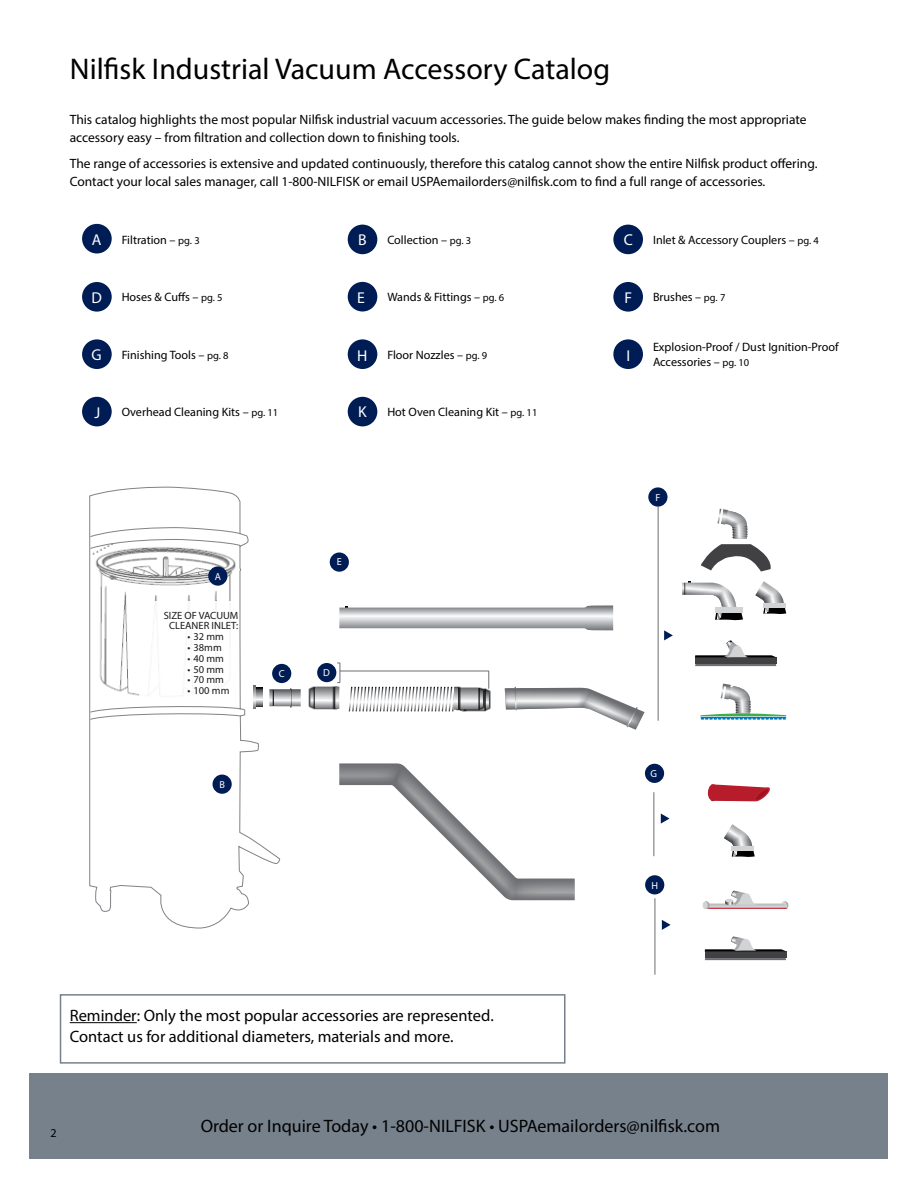
<style>
.page{position:relative;width:918px;height:1188px;background:#fff}
.page>*{position:absolute;margin:0;border:0;box-sizing:border-box;transform-origin:0 0}
.t1{font:30px "Myriad Pro";color:#000}
.t2{font:18px "Myriad Pro";color:#000}
.t3{font:16.5px/21px "Myriad Pro";color:#000}
.t4{font:15.75px "Myriad Pro";color:#fff}
.t5{font:13.5px/18px "Myriad Pro";color:#000}
.t6{font:12.15px/14.5px "Myriad Pro";color:#000}
.t7{font:12px "Myriad Pro";color:#000}
.t8{font:10.5px/10.8px "Myriad Pro";color:#000;text-align:center}
.t9{font:10.2px "Myriad Pro";color:#fff}
.s1{font-size:10.5px}
</style>
<div class="page">
<div style="left:30px;top:1073px;width:858px;height:86px;background:#77818b"></div>
<div style="left:82px;top:224px;width:30px;height:29px;background:#001c54;border-radius:50%"></div>
<div style="left:348px;top:225px;width:29px;height:29px;background:#001c54;border-radius:50%"></div>
<div style="left:613px;top:225px;width:30px;height:29px;background:#001c54;border-radius:50%"></div>
<div style="left:82px;top:282px;width:30px;height:30px;background:#001c54;border-radius:50%"></div>
<div style="left:348px;top:282px;width:29px;height:30px;background:#001c54;border-radius:50%"></div>
<div style="left:613px;top:282px;width:30px;height:30px;background:#001c54;border-radius:50%"></div>
<div style="left:82px;top:339px;width:30px;height:30px;background:#001c54;border-radius:50%"></div>
<div style="left:348px;top:339px;width:29px;height:30px;background:#001c54;border-radius:50%"></div>
<div style="left:613px;top:339px;width:30px;height:30px;background:#001c54;border-radius:50%"></div>
<div style="left:82px;top:397px;width:30px;height:29px;background:#001c54;border-radius:50%"></div>
<div style="left:348px;top:397px;width:29px;height:29px;background:#001c54;border-radius:50%"></div>
<svg style="left:701px;top:509px;width:70px;height:63px"></svg>
<svg style="left:755px;top:581px;width:31px;height:33px"></svg>
<div style="left:763px;top:603px;width:23px;height:5px;background:#d1d3d4"></div>
<svg style="left:682px;top:581px;width:61px;height:39px"></svg>
<div style="left:695px;top:657px;width:82px;height:7px;background:#414042"></div>
<svg style="left:695px;top:664px;width:81px;height:2px"></svg>
<svg style="left:695px;top:640px;width:81px;height:17px"></svg>
<svg style="left:700px;top:684px;width:86px;height:36px"></svg>
<svg style="left:708px;top:784px;width:62px;height:18px"></svg>
<svg style="left:724px;top:824px;width:31px;height:33px"></svg>
<div style="left:732px;top:846px;width:22px;height:5px;background:#d1d3d4"></div>
<svg style="left:703px;top:891px;width:86px;height:18px"></svg>
<div style="left:705px;top:951px;width:81px;height:7px;background:#414042"></div>
<svg style="left:705px;top:936px;width:80px;height:15px"></svg>
<svg style="left:705px;top:958px;width:81px;height:2px"></svg>
<hr style="left:658px;top:507px;width:1px;height:214px;background:#6d6e71">
<div style="left:648px;top:487px;width:20px;height:20px;background:#001c54;border-radius:50%"></div>
<svg style="left:664px;top:630px;width:9px;height:10px"></svg>
<div style="left:645px;top:764px;width:19px;height:19px;background:#001c54;border-radius:50%"></div>
<hr style="left:654px;top:792px;width:1px;height:64px;background:#6d6e71">
<div style="left:645px;top:875px;width:19px;height:19px;background:#001c54;border-radius:50%"></div>
<hr style="left:655px;top:898px;width:1px;height:77px;background:#6d6e71">
<div style="left:330px;top:552px;width:19px;height:20px;background:#001c54;border-radius:50%"></div>
<svg style="left:339px;top:605px;width:274px;height:26px"></svg>
<svg style="left:505px;top:687px;width:140px;height:43px"></svg>
<svg style="left:339px;top:763px;width:236px;height:137px"></svg>
<div style="left:485px;top:688px;width:6px;height:23px;background:#000;opacity:.75"></div>
<div style="left:461px;top:688px;width:6px;height:24px;background:#000;opacity:.75"></div>
<div style="left:308px;top:686px;width:7px;height:23px;background:#000;opacity:.75"></div>
<svg style="left:281px;top:688px;width:20px;height:19px"></svg>
<div style="left:272px;top:664px;width:19px;height:19px;background:#001c54;border-radius:50%"></div>
<svg style="left:89px;top:423px;width:192px;height:506px"></svg>
<svg style="left:89px;top:527px;width:153px;height:23px"></svg>
<svg style="left:89px;top:705px;width:153px;height:15px"></svg>
<svg style="left:258px;top:688px;width:5px;height:19px"></svg>
<svg style="left:254px;top:686px;width:4px;height:23px"></svg>
<svg style="left:661px;top:814px;width:9px;height:10px"></svg>
<svg style="left:662px;top:920px;width:9px;height:10px"></svg>
<hr style="left:70px;top:1022px;width:67px;height:1px;background:#000">
<div style="left:60px;top:994px;width:506px;height:70px;border:2px solid #77818b"></div>
<hr style="left:340px;top:671px;width:149px;height:1px;background:#6d6e71">
<svg style="left:349px;top:671px;width:141px;height:40px"></svg>
<svg style="left:310px;top:663px;width:31px;height:46px"></svg>
<h1 class="t1" style="left:70px;top:50px;width:542px">Nilfisk Industrial Vacuum Accessory Catalog</h1>
<p class="t5" style="left:70px;top:110px;width:738px">This catalog highlights the most popular Nilfisk industrial vacuum accessories. The guide below makes finding the most appropriate accessory easy – from filtration and collection down to finishing tools.</p>
<p class="t5" style="left:70px;top:155px;width:749px">The range of accessories is extensive and updated continuously, therefore this catalog cannot show the entire Nilfisk product offering.<br>Contact your local sales manager, call 1-800-NILFISK or email USPAemailorders@nilfisk.com to find a full range of accessories.</p>
<p class="t4" style="left:92px;top:230px;width:11px">A</p>
<p class="t6" style="left:122px;top:232px;width:80px">Filtration – <span class="s1">pg. 3</span></p>
<p class="t4" style="left:358px;top:230px;width:10px">B</p>
<p class="t6" style="left:387px;top:232px;width:85px">Collection – <span class="s1">pg. 3</span></p>
<p class="t4" style="left:624px;top:230px;width:11px">C</p>
<p class="t6" style="left:653px;top:232px;width:167px">Inlet &amp; Accessory Couplers – <span class="s1">pg. 4</span></p>
<p class="t4" style="left:91px;top:288px;width:12px">D</p>
<p class="t6" style="left:122px;top:290px;width:102px">Hoses &amp; Cuffs – <span class="s1">pg. 5</span></p>
<p class="t4" style="left:357px;top:288px;width:9px">E</p>
<p class="t6" style="left:387px;top:290px;width:119px">Wands &amp; Fittings – <span class="s1">pg. 6</span></p>
<p class="t4" style="left:624px;top:288px;width:9px">F</p>
<p class="t6" style="left:653px;top:290px;width:74px">Brushes – <span class="s1">pg. 7</span></p>
<p class="t4" style="left:91px;top:345px;width:12px">G</p>
<p class="t6" style="left:122px;top:347px;width:108px">Finishing Tools – <span class="s1">pg. 8</span></p>
<p class="t4" style="left:357px;top:346px;width:12px">H</p>
<p class="t6" style="left:387px;top:347px;width:101px">Floor Nozzles – <span class="s1">pg. 9</span></p>
<p class="t4" style="left:626px;top:346px;width:5px">I</p>
<p class="t6" style="left:653px;top:340px;width:187px">Explosion-Proof / Dust Ignition-Proof<br>Accessories – <span class="s1">pg. 10</span></p>
<p class="t4" style="left:94px;top:403px;width:7px">J</p>
<p class="t6" style="left:122px;top:405px;width:158px">Overhead Cleaning Kits – <span class="s1">pg. 11</span></p>
<p class="t4" style="left:358px;top:402px;width:10px">K</p>
<p class="t6" style="left:387px;top:405px;width:152px">Hot Oven Cleaning Kit – <span class="s1">pg. 11</span></p>
<p class="t9" style="left:215px;top:570px;width:8px">A</p>
<p class="t8" style="left:164px;top:610px;width:76px">SIZE OF VACUUM<br>CLEANER INLET:</p>
<p class="t8" style="left:188px;top:631px;width:38px">• 32 mm</p>
<p class="t8" style="left:188px;top:642px;width:36px">• 38mm</p>
<p class="t8" style="left:188px;top:653px;width:38px">• 40 mm</p>
<p class="t8" style="left:188px;top:664px;width:38px">• 50 mm</p>
<p class="t8" style="left:188px;top:674px;width:38px">• 70 mm</p>
<p class="t8" style="left:188px;top:685px;width:43px">• 100 mm</p>
<p class="t9" style="left:219px;top:778px;width:7px">B</p>
<p class="t9" style="left:337px;top:556px;width:7px">E</p>
<p class="t9" style="left:279px;top:667px;width:7px">C</p>
<p class="t9" style="left:323px;top:666px;width:8px">D</p>
<p class="t9" style="left:655px;top:491px;width:6px">F</p>
<p class="t9" style="left:650px;top:767px;width:8px">G</p>
<p class="t9" style="left:651px;top:879px;width:8px">H</p>
<p class="t3" style="left:70px;top:1005px;width:426px">Reminder: Only the most popular accessories are represented.<br>Contact us for additional diameters, materials and more.</p>
<p class="t7" style="left:50px;top:1125px;width:8px">2</p>
<h2 class="t2" style="left:201px;top:1115px;width:521px">Order or Inquire Today • 1-800-NILFISK • USPAemailorders@nilfisk.com</h2>
</div>
